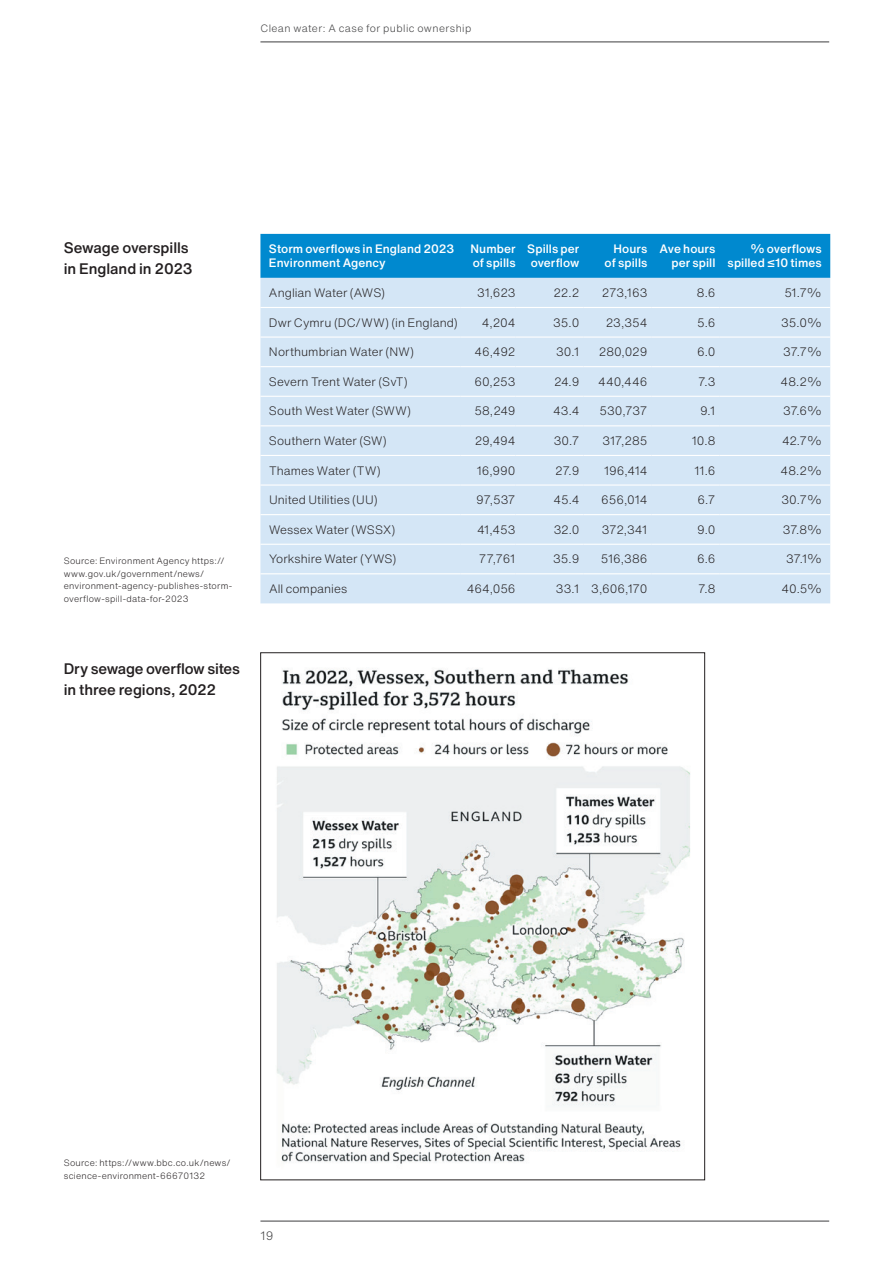
<style>
.page{position:relative;width:893px;height:1263px;background:#fff}
.page>*{position:absolute;margin:0;border:0;box-sizing:border-box;transform-origin:0 0}
.t1{font:500 15px/21px "Helvetica Now Text";letter-spacing:-.005em;color:#231f20}
.t2{font:300 12px "Helvetica Now Text";color:#231f20}
.t3{font:500 12px/14.4px "Helvetica Now Text";letter-spacing:.005em;color:#fff}
.t4{font:300 12px "Helvetica Now Text";color:#3e3e3f}
.t5{font:300 10.5px "Helvetica Now Text";letter-spacing:.04em;color:#3e3e3f}
.t6{font:300 9px/12.6px "Helvetica Now Text";letter-spacing:.025em;color:#231f20}
</style>
<div class="page">
<hr style="left:260px;top:1221px;width:569px;height:1px;background:#3e3e3f">
<hr style="left:260px;top:42px;width:569px;height:1px;background:#3e3e3f">
<img style="left:277px;top:669px;width:413px;height:495px">
<div style="left:260px;top:234px;width:570px;height:44px;background:#0089cf"></div>
<div style="left:260px;top:278px;width:570px;height:325px;background:#d4e6f6"></div>
<div style="left:260px;top:308px;width:570px;height:265px;background:#d4e6f6"></div>
<hr style="left:260px;top:307px;width:200px;height:1px;background:#fff">
<hr style="left:460px;top:307px;width:56px;height:1px;background:#fff">
<hr style="left:516px;top:307px;width:68px;height:1px;background:#fff">
<hr style="left:584px;top:307px;width:68px;height:1px;background:#fff">
<hr style="left:652px;top:307px;width:68px;height:1px;background:#fff">
<hr style="left:720px;top:307px;width:110px;height:1px;background:#fff">
<hr style="left:260px;top:336px;width:200px;height:2px;background:#fff">
<hr style="left:460px;top:336px;width:56px;height:2px;background:#fff">
<hr style="left:516px;top:336px;width:68px;height:2px;background:#fff">
<hr style="left:584px;top:336px;width:68px;height:2px;background:#fff">
<hr style="left:652px;top:336px;width:68px;height:2px;background:#fff">
<hr style="left:720px;top:336px;width:110px;height:2px;background:#fff">
<hr style="left:260px;top:366px;width:200px;height:1px;background:#fff">
<hr style="left:460px;top:366px;width:56px;height:1px;background:#fff">
<hr style="left:516px;top:366px;width:68px;height:1px;background:#fff">
<hr style="left:584px;top:366px;width:68px;height:1px;background:#fff">
<hr style="left:652px;top:366px;width:68px;height:1px;background:#fff">
<hr style="left:720px;top:366px;width:110px;height:1px;background:#fff">
<hr style="left:260px;top:396px;width:200px;height:1px;background:#fff">
<hr style="left:460px;top:396px;width:56px;height:1px;background:#fff">
<hr style="left:516px;top:396px;width:68px;height:1px;background:#fff">
<hr style="left:584px;top:396px;width:68px;height:1px;background:#fff">
<hr style="left:652px;top:396px;width:68px;height:1px;background:#fff">
<hr style="left:720px;top:396px;width:110px;height:1px;background:#fff">
<hr style="left:260px;top:425px;width:200px;height:1px;background:#fff">
<hr style="left:460px;top:425px;width:56px;height:1px;background:#fff">
<hr style="left:516px;top:425px;width:68px;height:1px;background:#fff">
<hr style="left:584px;top:425px;width:68px;height:1px;background:#fff">
<hr style="left:652px;top:425px;width:68px;height:1px;background:#fff">
<hr style="left:720px;top:425px;width:110px;height:1px;background:#fff">
<hr style="left:260px;top:455px;width:200px;height:1px;background:#fff">
<hr style="left:460px;top:455px;width:56px;height:1px;background:#fff">
<hr style="left:516px;top:455px;width:68px;height:1px;background:#fff">
<hr style="left:584px;top:455px;width:68px;height:1px;background:#fff">
<hr style="left:652px;top:455px;width:68px;height:1px;background:#fff">
<hr style="left:720px;top:455px;width:110px;height:1px;background:#fff">
<hr style="left:260px;top:484px;width:200px;height:2px;background:#fff">
<hr style="left:460px;top:484px;width:56px;height:2px;background:#fff">
<hr style="left:516px;top:484px;width:68px;height:2px;background:#fff">
<hr style="left:584px;top:484px;width:68px;height:2px;background:#fff">
<hr style="left:652px;top:484px;width:68px;height:2px;background:#fff">
<hr style="left:720px;top:484px;width:110px;height:2px;background:#fff">
<hr style="left:260px;top:514px;width:200px;height:1px;background:#fff">
<hr style="left:460px;top:514px;width:56px;height:1px;background:#fff">
<hr style="left:516px;top:514px;width:68px;height:1px;background:#fff">
<hr style="left:584px;top:514px;width:68px;height:1px;background:#fff">
<hr style="left:652px;top:514px;width:68px;height:1px;background:#fff">
<hr style="left:720px;top:514px;width:110px;height:1px;background:#fff">
<hr style="left:260px;top:544px;width:200px;height:1px;background:#fff">
<hr style="left:460px;top:544px;width:56px;height:1px;background:#fff">
<hr style="left:516px;top:544px;width:68px;height:1px;background:#fff">
<hr style="left:584px;top:544px;width:68px;height:1px;background:#fff">
<hr style="left:652px;top:544px;width:68px;height:1px;background:#fff">
<hr style="left:720px;top:544px;width:110px;height:1px;background:#fff">
<hr style="left:260px;top:573px;width:200px;height:1px;background:#fff">
<hr style="left:460px;top:573px;width:56px;height:1px;background:#fff">
<hr style="left:516px;top:573px;width:68px;height:1px;background:#fff">
<hr style="left:584px;top:573px;width:68px;height:1px;background:#fff">
<hr style="left:652px;top:573px;width:68px;height:1px;background:#fff">
<hr style="left:720px;top:573px;width:110px;height:1px;background:#fff">
<p class="t5" style="left:260px;top:20px;width:212px">Clean water: A case for public ownership</p>
<p class="t1" style="left:64px;top:236px;width:130px">Sewage overspills in England in 2023</p>
<p class="t6" style="left:64px;top:554px;width:170px">Source: Environment Agency https:// www.gov.uk/government/news/ environment-agency-publishes-storm&shy;overflow-spill-data-for-2023</p>
<p class="t1" style="left:64px;top:657px;width:178px">Dry sewage overflow sites in three regions, 2022</p>
<p class="t3" style="left:269px;top:241px;width:187px">Storm overflows in England 2023<br>Environment Agency</p>
<p class="t3" style="left:470px;top:241px;width:47px">Number of spills</p>
<p class="t3" style="left:527px;top:241px;width:54px">Spills per overflow</p>
<p class="t3" style="left:605px;top:241px;width:44px;text-align:right">Hours of spills</p>
<p class="t3" style="left:660px;top:241px;width:57px;text-align:right">Ave hours per spill</p>
<p class="t3" style="left:728px;top:241px;width:96px;text-align:right">% overflows spilled ≤10 times</p>
<p class="t2" style="left:269px;top:284px;width:118px">Anglian Water (AWS)</p>
<p class="t2" style="left:477px;top:284px;width:40px">31,623</p>
<p class="t2" style="left:553px;top:284px;width:27px">22.2</p>
<p class="t2" style="left:602px;top:284px;width:47px">273,163</p>
<p class="t2" style="left:697px;top:284px;width:20px">8.6</p>
<p class="t2" style="left:784px;top:284px;width:39px">51.7%</p>
<p class="t2" style="left:269px;top:313px;width:190px">Dwr Cymru (DC/WW) (in England)</p>
<p class="t2" style="left:482px;top:313px;width:35px">4,204</p>
<p class="t2" style="left:553px;top:313px;width:28px">35.0</p>
<p class="t2" style="left:606px;top:313px;width:43px">23,354</p>
<p class="t2" style="left:697px;top:313px;width:20px">5.6</p>
<p class="t2" style="left:781px;top:313px;width:42px">35.0%</p>
<p class="t2" style="left:269px;top:343px;width:147px">Northumbrian Water (NW)</p>
<p class="t2" style="left:474px;top:343px;width:43px">46,492</p>
<p class="t2" style="left:556px;top:343px;width:25px">30.1</p>
<p class="t2" style="left:599px;top:343px;width:50px">280,029</p>
<p class="t2" style="left:697px;top:343px;width:20px">6.0</p>
<p class="t2" style="left:783px;top:343px;width:40px">37.7%</p>
<p class="t2" style="left:269px;top:372px;width:140px">Severn Trent Water (SvT)</p>
<p class="t2" style="left:474px;top:372px;width:43px">60,253</p>
<p class="t2" style="left:554px;top:372px;width:27px">24.9</p>
<p class="t2" style="left:598px;top:372px;width:51px">440,446</p>
<p class="t2" style="left:698px;top:372px;width:19px">7.3</p>
<p class="t2" style="left:781px;top:372px;width:43px">48.2%</p>
<p class="t2" style="left:269px;top:402px;width:144px">South West Water (SWW)</p>
<p class="t2" style="left:474px;top:402px;width:43px">58,249</p>
<p class="t2" style="left:553px;top:402px;width:28px">43.4</p>
<p class="t2" style="left:599px;top:402px;width:50px">530,737</p>
<p class="t2" style="left:700px;top:402px;width:17px">9.1</p>
<p class="t2" style="left:783px;top:402px;width:40px">37.6%</p>
<p class="t2" style="left:269px;top:432px;width:119px">Southern Water (SW)</p>
<p class="t2" style="left:475px;top:432px;width:42px">29,494</p>
<p class="t2" style="left:554px;top:432px;width:27px">30.7</p>
<p class="t2" style="left:602px;top:432px;width:47px">317,285</p>
<p class="t2" style="left:692px;top:432px;width:25px">10.8</p>
<p class="t2" style="left:782px;top:432px;width:41px">42.7%</p>
<p class="t2" style="left:269px;top:461px;width:113px">Thames Water (TW)</p>
<p class="t2" style="left:477px;top:461px;width:40px">16,990</p>
<p class="t2" style="left:555px;top:461px;width:26px">27.9</p>
<p class="t2" style="left:604px;top:461px;width:45px">196,414</p>
<p class="t2" style="left:694px;top:461px;width:23px">11.6</p>
<p class="t2" style="left:781px;top:461px;width:43px">48.2%</p>
<p class="t2" style="left:269px;top:491px;width:110px">United Utilities (UU)</p>
<p class="t2" style="left:476px;top:491px;width:41px">97,537</p>
<p class="t2" style="left:553px;top:491px;width:28px">45.4</p>
<p class="t2" style="left:601px;top:491px;width:48px">656,014</p>
<p class="t2" style="left:697px;top:491px;width:20px">6.7</p>
<p class="t2" style="left:781px;top:491px;width:42px">30.7%</p>
<p class="t2" style="left:269px;top:520px;width:128px">Wessex Water (WSSX)</p>
<p class="t2" style="left:477px;top:520px;width:40px">41,453</p>
<p class="t2" style="left:554px;top:520px;width:27px">32.0</p>
<p class="t2" style="left:602px;top:520px;width:47px">372,341</p>
<p class="t2" style="left:697px;top:520px;width:20px">9.0</p>
<p class="t2" style="left:783px;top:520px;width:41px">37.8%</p>
<p class="t2" style="left:269px;top:550px;width:129px">Yorkshire Water (YWS)</p>
<p class="t2" style="left:479px;top:550px;width:38px">77,761</p>
<p class="t2" style="left:553px;top:550px;width:28px">35.9</p>
<p class="t2" style="left:601px;top:550px;width:48px">516,386</p>
<p class="t2" style="left:697px;top:550px;width:20px">6.6</p>
<p class="t2" style="left:786px;top:550px;width:37px">37.1%</p>
<p class="t2" style="left:269px;top:580px;width:80px">All companies</p>
<p class="t2" style="left:467px;top:580px;width:50px">464,056</p>
<p class="t2" style="left:556px;top:580px;width:93px">33.1 3,606,170</p>
<p class="t2" style="left:698px;top:580px;width:19px">7.8</p>
<p class="t2" style="left:781px;top:580px;width:42px">40.5%</p>
<p class="t6" style="left:64px;top:1156px;width:168px">Source: https://www.bbc.co.uk/news/ science-environment-66670132</p>
<p class="t4" style="left:260px;top:1227px;width:15px">19</p>
</div>
